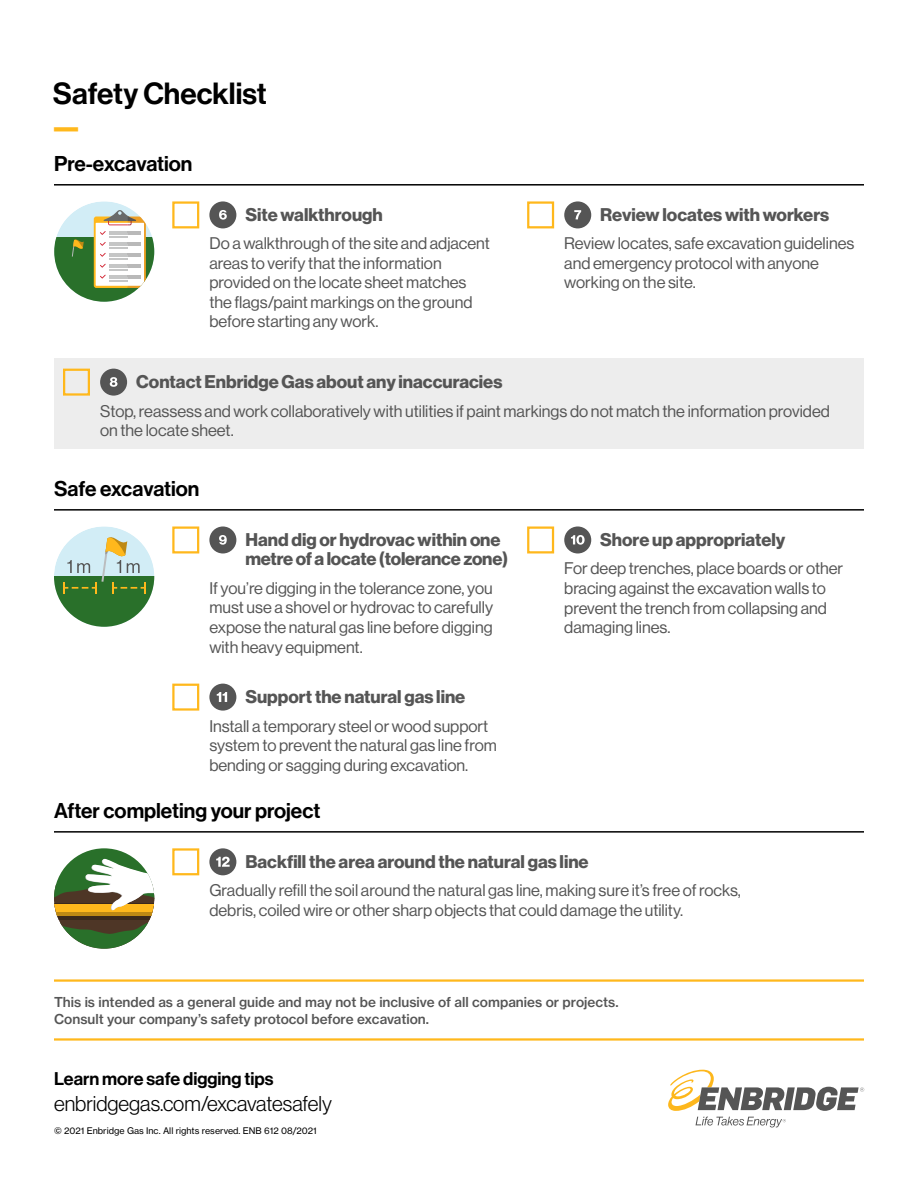
<style>
.page{position:relative;width:918px;height:1188px;background:#fff}
.page>*{position:absolute;margin:0;border:0;box-sizing:border-box;transform-origin:0 0}
.t1{font:30px/33px "N Haas Grotesk DS Std 65 Md";color:#000}
.Section{font:21px "N Haas Grotesk DS Std 65 Md";color:#000}
.t2{font:21px "N Haas Grotesk DS Std 45 Lt";color:#000}
.Section_SubHeads{font:18px/19.5px "N Haas Grotesk DS Std 75 Bd";color:#555}
.t3{font:18px "N Haas Grotesk DS Std 65 Md";color:#000}
.t4{font:16.5px/19.5px "N Haas Grotesk DS Std 55 Rg";color:#555}
.t5{font:13.5px/16.5px "N Haas Grotesk TX Std 65 Md";color:#555}
.t6{font:9px "N Haas Grotesk TX Std 55 Rg";color:#000}
.s1{font-family:"N Haas Grotesk DS Std 75 Bd";color:#ffb81c}
</style>
<div class="page">
<hr style="left:54px;top:184px;width:810px;height:2px;background:#000">
<div style="left:54px;top:201px;width:100px;height:101px;background:#d2edf6;border-radius:50%"></div>
<svg style="left:54px;top:237px;width:100px;height:65px;fill:#29702a"></svg>
<svg style="left:94px;top:210px;width:52px;height:78px;background:#e7ddcc"></svg>
<svg style="left:72px;top:238px;width:12px;height:19px"></svg>
<div style="left:209px;top:201px;width:27px;height:27px;background:#555;border-radius:50%"></div>
<svg style="left:219px;top:210px;width:8px;height:10px"></svg>
<div style="left:564px;top:201px;width:27px;height:27px;background:#555;border-radius:50%"></div>
<svg style="left:574px;top:210px;width:7px;height:9px"></svg>
<div style="left:54px;top:358px;width:810px;height:90px;background:#ededed"></div>
<div style="left:100px;top:369px;width:27px;height:27px;background:#555;border-radius:50%"></div>
<svg style="left:110px;top:377px;width:7px;height:10px"></svg>
<hr style="left:54px;top:509px;width:810px;height:2px;background:#000">
<div style="left:54px;top:526px;width:100px;height:101px;background:#d2edf6;border-radius:50%"></div>
<svg style="left:54px;top:577px;width:100px;height:50px;fill:#29702a"></svg>
<svg style="left:63px;top:533px;width:83px;height:60px"></svg>
<div style="left:209px;top:526px;width:27px;height:27px;background:#555;border-radius:50%"></div>
<svg style="left:219px;top:535px;width:8px;height:10px"></svg>
<div style="left:564px;top:526px;width:27px;height:27px;background:#555;border-radius:50%"></div>
<svg style="left:571px;top:535px;width:14px;height:10px"></svg>
<div style="left:209px;top:684px;width:27px;height:27px;background:#555;border-radius:50%"></div>
<svg style="left:217px;top:692px;width:10px;height:10px"></svg>
<hr style="left:54px;top:831px;width:810px;height:2px;background:#000">
<div style="left:54px;top:884px;width:100px;height:65px;background:#4e3626"></div>
<svg style="left:54px;top:915px;width:100px;height:5px"></svg>
<svg style="left:73px;top:848px;width:62px;height:11px"></svg>
<svg style="left:54px;top:923px;width:100px;height:26px"></svg>
<hr style="left:54px;top:912px;width:100px;height:3px;background:#be8914">
<svg style="left:54px;top:922px;width:97px;height:13px"></svg>
<svg style="left:54px;top:859px;width:100px;height:55px"></svg>
<div style="left:209px;top:848px;width:27px;height:27px;background:#555;border-radius:50%"></div>
<svg style="left:216px;top:857px;width:14px;height:10px"></svg>
<svg style="left:668px;top:1070px;width:196px;height:41px"></svg>
<svg style="left:696px;top:1117px;width:90px;height:10px"></svg>
<hr style="left:54px;top:979px;width:810px;height:3px;background:#ffb81c">
<hr style="left:54px;top:1038px;width:810px;height:3px;background:#ffb81c">
<div style="left:172px;top:848px;width:27px;height:27px;border:2px solid #ffb81c"></div>
<div style="left:527px;top:526px;width:27px;height:27px;border:2px solid #ffb81c"></div>
<div style="left:63px;top:369px;width:27px;height:27px;border:2px solid #ffb81c"></div>
<div style="left:172px;top:526px;width:27px;height:27px;border:2px solid #ffb81c"></div>
<div style="left:172px;top:684px;width:27px;height:27px;border:2px solid #ffb81c"></div>
<div style="left:527px;top:201px;width:27px;height:27px;border:2px solid #ffb81c"></div>
<div style="left:172px;top:201px;width:27px;height:27px;border:2px solid #ffb81c"></div>
<p class="t1" style="left:51px;top:78px;width:217px">Safety Checklist <span class="s1">—</span></p>
<h3 class="Section" style="left:54px;top:151px;width:140px">Pre-excavation</h3>
<h4 class="Section_SubHeads" style="left:245px;top:205px;width:139px">Site walkthrough</h4>
<p class="t4" style="left:209px;top:234px;width:282px">Do a walkthrough of the site and adjacent areas to verify that the information provided on the locate sheet matches the flags/paint markings on the ground before starting any work.</p>
<h4 class="Section_SubHeads" style="left:600px;top:205px;width:231px">Review locates with workers</h4>
<p class="t4" style="left:564px;top:234px;width:292px">Review locates, safe excavation guidelines and emergency protocol with anyone working on the site.</p>
<h4 class="Section_SubHeads" style="left:136px;top:372px;width:368px">Contact Enbridge Gas about any inaccuracies</h4>
<p class="t4" style="left:100px;top:401px;width:731px">Stop, reassess and work collaboratively with utilities if paint markings do not match the information provided on the locate sheet.</p>
<h3 class="Section" style="left:54px;top:476px;width:147px">Safe excavation</h3>
<h4 class="Section_SubHeads" style="left:245px;top:530px;width:264px">Hand dig or hydrovac within one metre of a locate (tolerance zone)</h4>
<p class="t4" style="left:209px;top:579px;width:285px;text-align:justify">If you’re digging in the tolerance zone, you must use a shovel or hydrovac to carefully expose the natural gas line before digging with heavy equipment.</p>
<h4 class="Section_SubHeads" style="left:600px;top:530px;width:187px">Shore up appropriately</h4>
<p class="t4" style="left:564px;top:559px;width:280px">For deep trenches, place boards or other bracing against the excavation walls to prevent the trench from collapsing and damaging lines.</p>
<h4 class="Section_SubHeads" style="left:245px;top:687px;width:221px">Support the natural gas line</h4>
<p class="t4" style="left:209px;top:716px;width:289px">Install a temporary steel or wood support system to prevent the natural gas line from bending or sagging during excavation.</p>
<h3 class="Section" style="left:54px;top:798px;width:268px">After completing your project</h3>
<h4 class="Section_SubHeads" style="left:245px;top:852px;width:345px">Backfill the area around the natural gas line</h4>
<p class="t4" style="left:209px;top:881px;width:533px">Gradually refill the soil around the natural gas line, making sure it’s free of rocks, debris, coiled wire or other sharp objects that could damage the utility.</p>
<p class="t5" style="left:54px;top:994px;width:566px">This is intended as a general guide and may not be inclusive of all companies or projects.<br>Consult your company’s safety protocol before excavation.</p>
<p class="t3" style="left:54px;top:1068px;width:221px">Learn more safe digging tips</p>
<p class="t2" style="left:54px;top:1091px;width:279px">enbridgegas.com/excavatesafely</p>
<p class="t6" style="left:54px;top:1125px;width:264px">© 2021 Enbridge Gas Inc. All rights reserved. ENB 612 08/2021</p>
</div>
